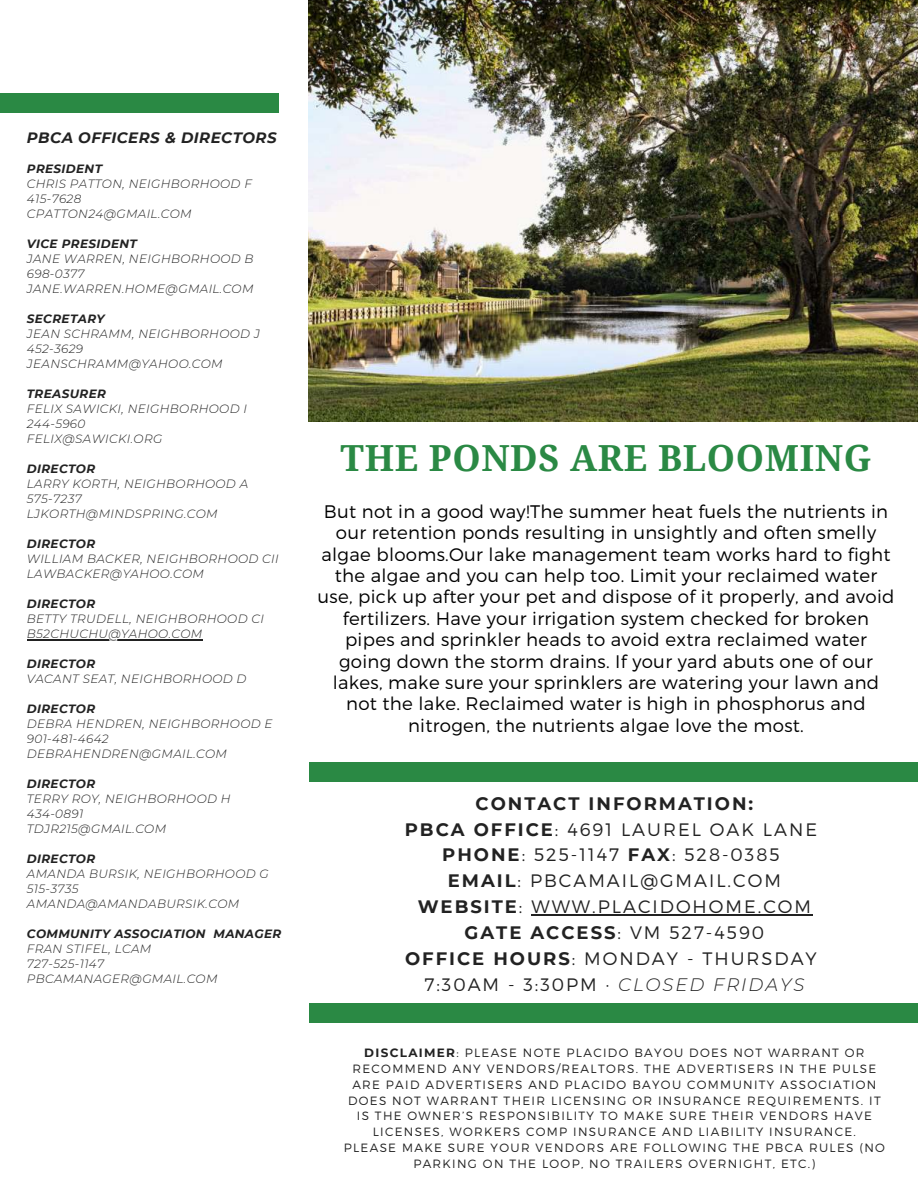
<style>
.page{position:relative;width:918px;height:1188px;background:#fff}
.page>*{position:absolute;margin:0;border:0;box-sizing:border-box;transform-origin:0 0}
.t1{font:700 36px "Droid Serif";letter-spacing:.015em;color:#2a8944}
.t2{font:300 18.15px/21.3px "Montserrat";letter-spacing:.015em;color:#000;text-align:center}
.t3{font:300 18px/25.8px "Montserrat";letter-spacing:.11em;color:#222;text-align:center}
.t4{font:italic 700 15px "Montserrat";letter-spacing:.03em;color:#222}
.t5{font:italic 300 12px/15px "Montserrat";letter-spacing:.03em;color:#222}
.t6{font:300 12px/15.8px "Montserrat";letter-spacing:.11em;color:#222;text-align:center}
.t7{font:italic 700 12px "Montserrat";letter-spacing:.03em;color:#222}
.s1{font-weight:700}
.s2{font-style:italic}
</style>
<div class="page">
<div style="left:309px;top:1003px;width:609px;height:20px;background:#2a8944"></div>
<hr style="left:27px;top:639px;width:176px;height:1px;background:#222">
<div style="left:0;top:93px;width:278px;height:20px;background:#2a8944"></div>
<div style="left:309px;top:762px;width:609px;height:20px;background:#2a8944"></div>
<img style="left:309px;top:0;width:609px;height:422px">
<hr style="left:531px;top:914px;width:282px;height:1px;background:#222">
<p class="t4" style="left:27px;top:127px;width:251px">PBCA OFFICERS &amp; DIRECTORS</p>
<p class="t7" style="left:27px;top:160px;width:77px">PRESIDENT</p>
<p class="t5" style="left:27px;top:176px;width:227px">CHRIS PATTON, NEIGHBORHOOD F<br>415-7628<br>CPATTON24@GMAIL.COM</p>
<p class="t7" style="left:27px;top:235px;width:112px">VICE PRESIDENT</p>
<p class="t5" style="left:27px;top:251px;width:228px">JANE WARREN, NEIGHBORHOOD B<br>698-0377<br>JANE.WARREN.HOME@GMAIL.COM</p>
<p class="t7" style="left:27px;top:310px;width:79px">SECRETARY</p>
<p class="t5" style="left:27px;top:326px;width:235px">JEAN SCHRAMM, NEIGHBORHOOD J<br>452-3629<br>JEANSCHRAMM@YAHOO.COM</p>
<p class="t7" style="left:27px;top:385px;width:81px">TREASURER</p>
<p class="t5" style="left:27px;top:401px;width:222px">FELIX SAWICKI, NEIGHBORHOOD I<br>244-5960<br>FELIX@SAWICKI.ORG</p>
<p class="t7" style="left:27px;top:460px;width:70px">DIRECTOR</p>
<p class="t5" style="left:27px;top:476px;width:223px">LARRY KORTH, NEIGHBORHOOD A<br>575-7237<br>LJKORTH@MINDSPRING.COM</p>
<p class="t7" style="left:27px;top:535px;width:70px">DIRECTOR</p>
<p class="t5" style="left:27px;top:551px;width:253px">WILLIAM BACKER, NEIGHBORHOOD CII<br>LAWBACKER@YAHOO.COM</p>
<p class="t7" style="left:27px;top:595px;width:70px">DIRECTOR</p>
<p class="t5" style="left:27px;top:611px;width:239px">BETTY TRUDELL, NEIGHBORHOOD CI<br>B52CHUCHU@YAHOO.COM</p>
<p class="t7" style="left:27px;top:655px;width:70px">DIRECTOR</p>
<p class="t5" style="left:27px;top:671px;width:221px">VACANT SEAT, NEIGHBORHOOD D</p>
<p class="t7" style="left:27px;top:700px;width:70px">DIRECTOR</p>
<p class="t5" style="left:27px;top:716px;width:247px">DEBRA HENDREN, NEIGHBORHOOD E<br>901-481-4642<br>DEBRAHENDREN@GMAIL.COM</p>
<p class="t7" style="left:27px;top:775px;width:70px">DIRECTOR</p>
<p class="t5" style="left:27px;top:791px;width:205px">TERRY ROY, NEIGHBORHOOD H<br>434-0891<br>TDJR215@GMAIL.COM</p>
<p class="t7" style="left:27px;top:850px;width:70px">DIRECTOR</p>
<p class="t5" style="left:27px;top:866px;width:243px">AMANDA BURSIK, NEIGHBORHOOD G<br>515-3735<br>AMANDA@AMANDABURSIK.COM</p>
<p class="t7" style="left:27px;top:925px;width:256px">COMMUNITY ASSOCIATION MANAGER</p>
<p class="t5" style="left:27px;top:941px;width:192px">FRAN STIFEL, LCAM<br>727-525-1147<br>PBCAMANAGER@GMAIL.COM</p>
<h1 class="t1" style="left:341px;top:433px;width:532px">THE PONDS ARE BLOOMING</h1>
<p class="t2" style="left:317px;top:501px;width:579px">But not in a good way!The summer heat fuels the nutrients in our retention ponds resulting in unsightly and often smelly algae blooms.Our lake management team works hard to fight the algae and you can help too. Limit your reclaimed water use, pick up after your pet and dispose of it properly, and avoid fertilizers. Have your irrigation system checked for broken pipes and sprinkler heads to avoid extra reclaimed water going down the storm drains. If your yard abuts one of our lakes, make sure your sprinklers are watering your lawn and not the lake. Reclaimed water is high in phosphorus and nitrogen, the nutrients algae love the most.</p>
<h3 class="t3" style="left:405px;top:790px;width:414px"><span class="s1">CONTACT INFORMATION:<br>PBCA OFFICE</span>: 4691 LAUREL OAK LANE<br><span class="s1">PHONE</span>: 525-1147 <span class="s1">FAX</span>: 528-0385<br><span class="s1">EMAIL</span>: PBCAMAIL@GMAIL.COM<br><span class="s1">WEBSITE</span>: WWW.PLACIDOHOME.COM<br><span class="s1">GATE ACCESS</span>: VM 527-4590<br><span class="s1">OFFICE HOURS</span>: MONDAY - THURSDAY<br>7:30AM - 3:30PM · <span class="s2">CLOSED FRIDAYS</span></h3>
<p class="t6" style="left:344px;top:1045px;width:543px"><span class="s1">DISCLAIMER</span>: PLEASE NOTE PLACIDO BAYOU DOES NOT WARRANT OR RECOMMEND ANY VENDORS/REALTORS. THE ADVERTISERS IN THE PULSE ARE PAID ADVERTISERS AND PLACIDO BAYOU COMMUNITY ASSOCIATION DOES NOT WARRANT THEIR LICENSING OR INSURANCE REQUIREMENTS. IT IS THE OWNER’S RESPONSIBILITY TO MAKE SURE THEIR VENDORS HAVE LICENSES, WORKERS COMP INSURANCE AND LIABILITY INSURANCE.<br>PLEASE MAKE SURE YOUR VENDORS ARE FOLLOWING THE PBCA RULES (NO PARKING ON THE LOOP, NO TRAILERS OVERNIGHT, ETC.)</p>
</div>
